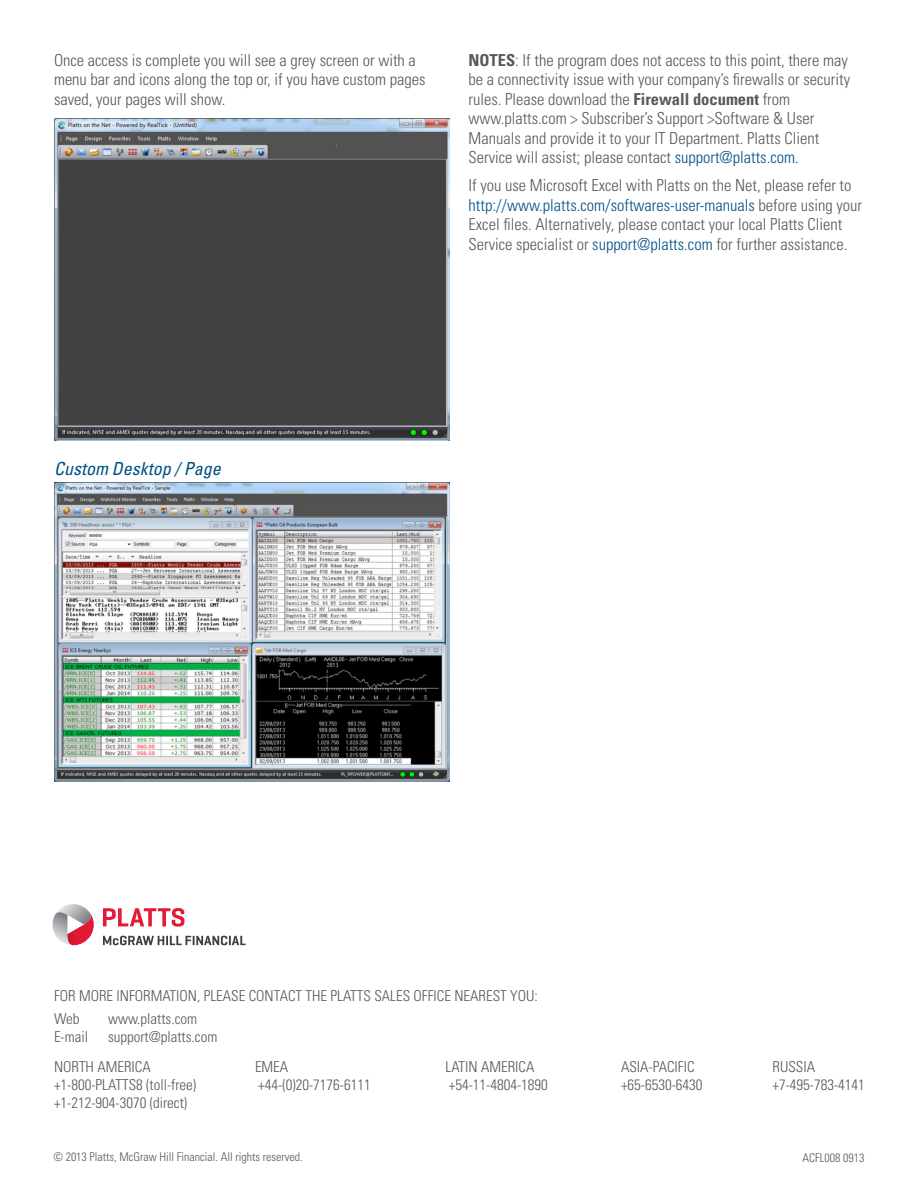
<style>
.page{position:relative;width:918px;height:1188px;background:#fff}
.page>*{position:absolute;margin:0;border:0;box-sizing:border-box;transform-origin:0 0}
.Subhead{font:italic condensed 18px "Univers LT Std";color:#005187}
.Body_Copy{font:300 condensed 16.5px/19.5px "Univers LT Std";color:#57585a}
.t1{font:300 condensed 15px/22.2px "Univers LT Std";color:#57585a}
.t2{font:300 condensed 12px "Univers LT Std";color:#57585a}
.s1{font-weight:700}
.s2{color:#005187}
</style>
<div class="page">
<svg style="left:52px;top:904px;width:42px;height:41px"></svg>
<svg style="left:103px;top:908px;width:81px;height:19px"></svg>
<svg style="left:103px;top:936px;width:143px;height:9px"></svg>
<img style="left:54px;top:119px;width:395px;height:322px">
<img style="left:54px;top:483px;width:395px;height:299px">
<p class="Body_Copy" style="left:54px;top:50px;width:373px">Once access is complete you will see a grey screen or with a menu bar and icons along the top or, if you have custom pages saved, your pages will show.</p>
<p class="Body_Copy" style="left:469px;top:50px;width:383px"><span class="s1">NOTES</span>: If the program does not access to this point, there may be a connectivity issue with your company’s firewalls or security rules. Please download the <span class="s1">Firewall document</span> from www.platts.com &gt; Subscriber’s Support &gt;Software &amp; User Manuals and provide it to your IT Department. Platts Client Service will assist; please contact <span class="s2">support@platts.com.</span></p>
<p class="Body_Copy" style="left:469px;top:176px;width:395px">If you use Microsoft Excel with Platts on the Net, please refer to <span class="s2">http://www.platts.com/softwares-user-manuals</span> before using your Excel files. Alternatively, please contact your local Platts Client Service specialist or <span class="s2">support@platts.com</span> for further assistance.</p>
<p class="Subhead" style="left:54px;top:457px;width:168px">Custom Desktop / Page</p>
<p class="t1" style="left:54px;top:985px;width:485px">FOR MORE INFORMATION, PLEASE CONTACT THE PLATTS SALES OFFICE NEAREST YOU:<br>Web</p>
<p class="t1" style="left:108px;top:1007px;width:91px">www.platts.com</p>
<p class="t1" style="left:54px;top:1021px;width:165px;line-height:30.8px;text-indent:54px">support@platts.com<br>NORTH AMERICA</p>
<p class="t1" style="left:54px;top:1025px;width:36px">E-mail</p>
<p class="t1" style="left:255px;top:1056px;width:35px">EMEA</p>
<p class="t1" style="left:446px;top:1056px;width:90px">LATIN AMERICA</p>
<p class="t1" style="left:621px;top:1056px;width:75px">ASIA-PACIFIC</p>
<p class="t1" style="left:772px;top:1056px;width:44px">RUSSIA</p>
<p class="t1" style="left:54px;top:1074px;width:144px">+1-800-PLATTS8 (toll-free)</p>
<p class="t1" style="left:258px;top:1074px;width:114px">+44-(0)20-7176-6111</p>
<p class="t1" style="left:449px;top:1074px;width:101px">+54-11-4804-1890</p>
<p class="t1" style="left:621px;top:1074px;width:83px">+65-6530-6430</p>
<p class="t1" style="left:772px;top:1074px;width:94px">+7-495-783-4141</p>
<p class="t1" style="left:54px;top:1092px;width:135px">+1-212-904-3070 (direct)</p>
<p class="t2" style="left:53px;top:1150px;width:251px">© 2013 Platts, McGraw Hill Financial. All rights reserved.</p>
<p class="t2" style="left:803px;top:1150px;width:63px">ACFL008 0913</p>
</div>
